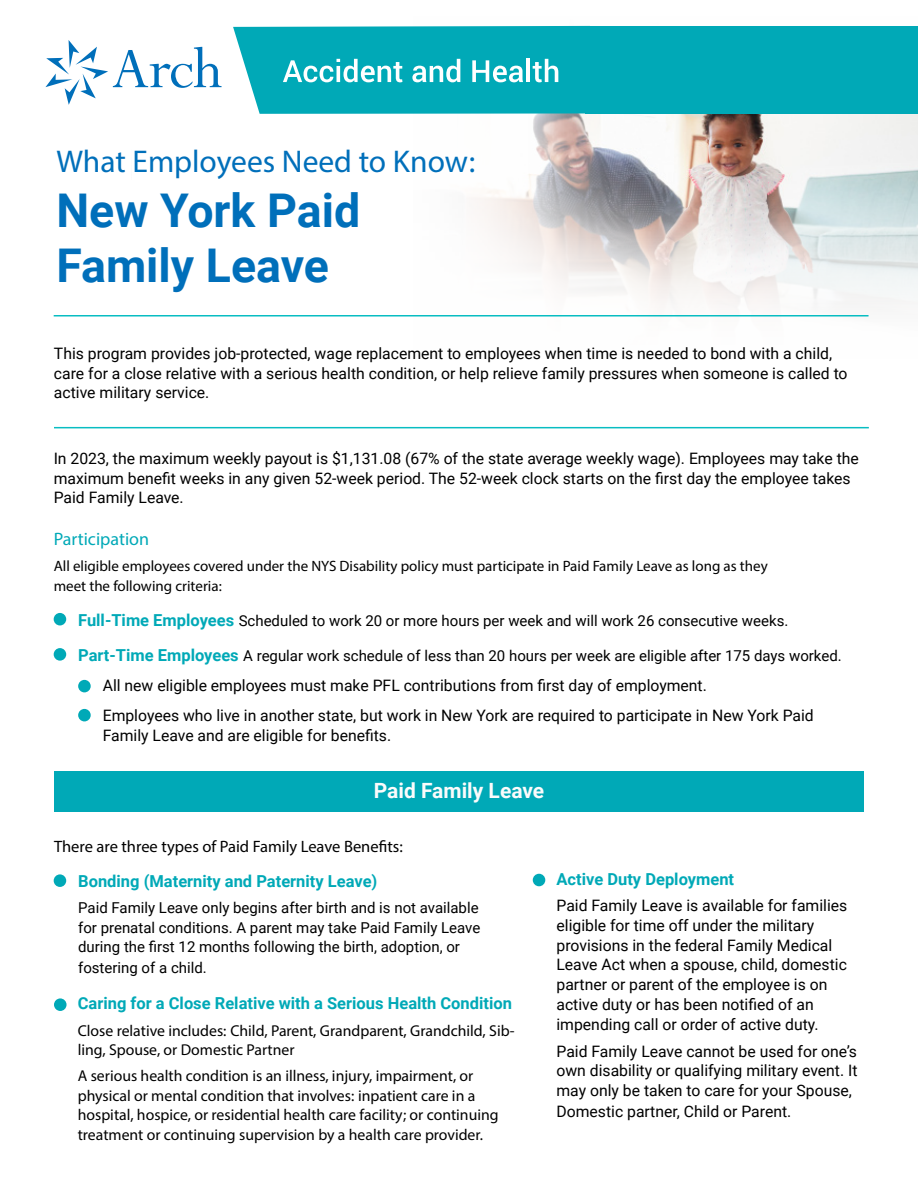
<style>
.page{position:relative;width:918px;height:1188px;background:#fff}
.page>*{position:absolute;margin:0;border:0;box-sizing:border-box;transform-origin:0 0}
.t1{font:700 46.5px/54.8px "Roboto";color:#006fba}
.t2{font:31.5px "Myriad Pro";color:#006fba}
.t3{font:700 21px "Roboto";color:#fbfbfb}
.t4{font:18px "Myriad Pro";color:#00a9b7}
.t5{font:700 16.5px "Roboto";color:#00a9b7}
.t6{font:16.5px "Myriad Pro";color:#000}
.t7{font:15.75px/19.5px "Roboto";color:#000}
.t8{font:15.75px/19.5px "Myriad Pro";color:#000}
.t9{font:15px/19.5px "Roboto";color:#000}
.t10{font:15px/19.5px "Myriad Pro";color:#000}
.s1{font-weight:700;font-size:16.5px;color:#00a9b7}
</style>
<div class="page">
<img style="left:533px;top:25px;width:154px;height:99px">
<img style="left:348px;top:124px;width:570px;height:193px">
<div style="left:586px;top:26px;width:332px;height:87px;background:#00a9b7"></div>
<svg style="left:45px;top:40px;width:177px;height:65px"></svg>
<svg style="left:233px;top:26px;width:357px;height:88px;background:#1fb3bf"></svg>
<div style="left:54px;top:613px;width:12px;height:12px;background:#00a9b7;border-radius:50%"></div>
<div style="left:54px;top:648px;width:12px;height:13px;background:#00a9b7;border-radius:50%"></div>
<div style="left:78px;top:680px;width:13px;height:12px;background:#00a9b7;border-radius:50%"></div>
<div style="left:78px;top:709px;width:13px;height:12px;background:#00a9b7;border-radius:50%"></div>
<div style="left:54px;top:771px;width:810px;height:40px;background:#00a9b7"></div>
<div style="left:54px;top:874px;width:12px;height:13px;background:#00a9b7;border-radius:50%"></div>
<div style="left:54px;top:998px;width:13px;height:13px;background:#00a9b7;border-radius:50%"></div>
<hr style="left:54px;top:427px;width:815px;height:1px;background:#08bdc2">
<hr style="left:54px;top:315px;width:815px;height:1px;background:#08bdc2">
<div style="left:533px;top:874px;width:12px;height:12px;background:#00a9b7;border-radius:50%"></div>
<h2 class="t2" style="left:56px;top:142px;width:420px">What Employees Need to Know:</h2>
<h1 class="t1" style="left:56px;top:181px;width:305px">New York Paid<br>Family Leave</h1>
<p class="t7" style="left:54px;top:343px;width:795px">This program provides job-protected, wage replacement to employees when time is needed to bond with a child, care for a close relative with a serious health condition, or help relieve family pressures when someone is called to active military service.</p>
<p class="t7" style="left:54px;top:448px;width:807px">In 2023, the maximum weekly payout is $1,131.08 (67% of the state average weekly wage). Employees may take the maximum benefit weeks in any given 52-week period. The 52-week clock starts on the first day the employee takes<br>Paid Family Leave.</p>
<p class="t4" style="left:54px;top:528px;width:97px">Participation</p>
<p class="t10" style="left:54px;top:556px;width:716px">All eligible employees covered under the NYS Disability policy must participate in Paid Family Leave as long as they meet the following criteria:</p>
<p class="t9" style="left:78px;top:610px;width:712px"><span class="s1">Full-Time Employees</span> Scheduled to work 20 or more hours per week and will work 26 consecutive weeks.</p>
<p class="t9" style="left:78px;top:645px;width:765px"><span class="s1">Part-Time Employees</span> A regular work schedule of less than 20 hours per week are eligible after 175 days worked.</p>
<p class="t7" style="left:103px;top:670px;width:713px;line-height:30px">All new eligible employees must make PFL contributions from first day of employment.<br>Employees who live in another state, but work in New York are required to participate in New York Paid</p>
<p class="t7" style="left:103px;top:725px;width:290px">Family Leave and are eligible for benefits.</p>
<h3 class="t3" style="left:374px;top:776px;width:172px">Paid Family Leave</h3>
<p class="t6" style="left:54px;top:837px;width:350px">There are three types of Paid Family Leave Benefits:</p>
<p class="t5" style="left:78px;top:870px;width:301px">Bonding (Maternity and Paternity Leave)</p>
<p class="t9" style="left:78px;top:898px;width:404px">Paid Family Leave only begins after birth and is not available for prenatal conditions. A parent may take Paid Family Leave during the first 12 months following the birth, adoption, or</p>
<p class="t9" style="left:78px;top:958px;width:130px">fostering of a child.</p>
<p class="t5" style="left:78px;top:992px;width:436px">Caring for a Close Relative with a Serious Health Condition</p>
<p class="t8" style="left:78px;top:1020px;width:438px">Close relative includes: Child, Parent, Grandparent, Grandchild, Sib&shy;ling, Spouse, or Domestic Partner</p>
<p class="t8" style="left:78px;top:1066px;width:422px">A serious health condition is an illness, injury, impairment, or physical or mental condition that involves: inpatient care in a hospital, hospice, or residential health care facility; or continuing treatment or continuing supervision by a health care provider.</p>
<p class="t5" style="left:556px;top:868px;width:179px">Active Duty Deployment</p>
<p class="t7" style="left:556px;top:895px;width:292px;line-height:20px">Paid Family Leave is available for families eligible for time off under the military provisions in the federal Family Medical Leave Act when a spouse, child, domestic partner or parent of the employee is on active duty or has been notified of an impending call or order of active duty.</p>
<p class="t7" style="left:556px;top:1041px;width:303px;text-align:justify">Paid Family Leave cannot be used for one’s own disability or qualifying military event. It may only be taken to care for your Spouse,</p>
<p class="t7" style="left:556px;top:1101px;width:236px">Domestic partner, Child or Parent.</p>
</div>
